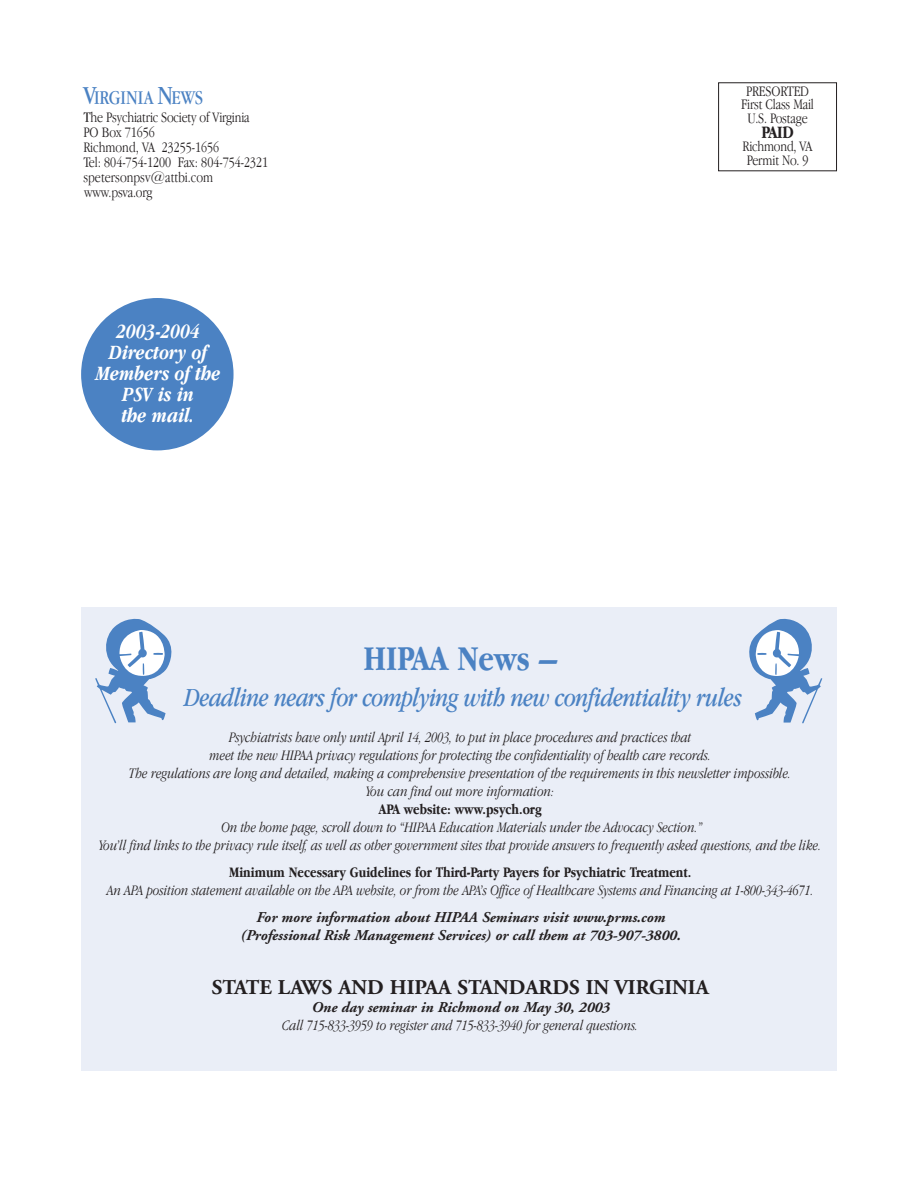
<style>
.page{position:relative;width:918px;height:1188px;background:#fff}
.page>*{position:absolute;margin:0;border:0;box-sizing:border-box;transform-origin:0 0}
.t1{font:700 36px "Apple Garamond";color:#4b82c3}
.t2{font:italic 27px "Apple Garamond";letter-spacing:-.02em;color:#4b82c3}
.t3{font:italic 700 21px/21px "Apple Garamond";color:#fff;text-align:center}
.t4{font:700 21px "Adobe Garamond";color:#231f20}
.t5{font:20.25px "Apple Garamond";color:#4b82c3}
.t6{font:700 18px "Apple Garamond";color:#231f20}
.t7{font:italic 300 15px/18px "Apple Garamond";color:#231f20;text-align:center}
.t8{font:300 15px/15px "Apple Garamond";letter-spacing:-.01em;color:#231f20}
.t9{font:italic 700 15px/18px "Adobe Garamond";color:#231f20;text-align:center}
.t10{font:700 15px "Apple Garamond";color:#231f20}
.s1{font-size:27px}
.s2{font-weight:400}
</style>
<div class="page">
<div style="left:81px;top:608px;width:756px;height:463px;background:#eaeef7"></div>
<div style="left:718px;top:82px;width:119px;height:89px;border:1px solid #231f20"></div>
<div style="left:81px;top:298px;width:153px;height:152px;background:#4b82c3;border-radius:50%"></div>
<svg style="left:95px;top:618px;width:77px;height:106px"></svg>
<svg style="left:749px;top:618px;width:73px;height:106px"></svg>
<h3 class="t5" style="left:83px;top:90px;width:121px"><span class="s1">V</span>IRGINIA <span class="s1">N</span>EWS</h3>
<p class="t8" style="left:83px;top:111px;width:186px"><span class="s2">T</span>he Psychiatric Society of Virginia<br>PO Box 71656<br>Richmond, VA 23255-1656<br>Tel: 804-754-1200 Fax: 804-754-2321 spetersonpsv@attbi.com www.psva.org</p>
<h3 class="t3" style="left:96px;top:322px;width:126px">2003-2004<br>Directory of<br>Members of the<br>PSV is in<br>the mail.</h3>
<p class="t8" style="left:741px;top:86px;width:74px;line-height:13.5px;text-align:center">PRESORTED<br>First Class Mail<br>U.S. Postage</p>
<p class="t6" style="left:761px;top:125px;width:34px">PAID</p>
<p class="t8" style="left:743px;top:141px;width:71px;line-height:13.5px">Richmond, VA<br>Permit No. 9</p>
<h1 class="t1" style="left:363px;top:645px;width:195px">HIPAA News –</h1>
<h2 class="t2" style="left:184px;top:687px;width:559px">Deadline nears for complying with new confidentiality rules</h2>
<p class="t7" style="left:129px;top:730px;width:663px">Psychiatrists have only until April 14, 2003, to put in place procedures and practices that<br>meet the new HIPAA privacy regulations for protecting the confidentiality of health care records.<br>The regulations are long and detailed, making a comprehensive presentation of the requirements in this newsletter impossible.<br>You can find out more information:</p>
<p class="t10" style="left:379px;top:804px;width:165px">APA website: www.psych.org</p>
<p class="t7" style="left:99px;top:820px;width:724px">On the home page, scroll down to “HIPAA Education Materials under the Advocacy Section.”<br>You’ll find links to the privacy rule itself, as well as other government sites that provide answers to frequently asked questions, and the like.</p>
<p class="t10" style="left:229px;top:867px;width:464px">Minimum Necessary Guidelines for Third-Party Payers for Psychiatric Treatment.</p>
<p class="t7" style="left:107px;top:883px;width:708px">An APA position statement available on the APA website, or from the APA’s Office of Healthcare Systems and Financing at 1-800-343-4671.</p>
<p class="t9" style="left:240px;top:910px;width:441px">For more information about HIPAA Seminars visit www.prms.com (Professional Risk Management Services) or call them at 703-907-3800.</p>
<h3 class="t4" style="left:212px;top:979px;width:499px">STATE LAWS AND HIPAA STANDARDS IN VIRGINIA</h3>
<p class="t9" style="left:311px;top:1000px;width:300px">One day seminar in Richmond on May 30, 2003</p>
<p class="t7" style="left:282px;top:1018px;width:357px">Call 715-833-3959 to register and 715-833-3940 for general questions.</p>
</div>
